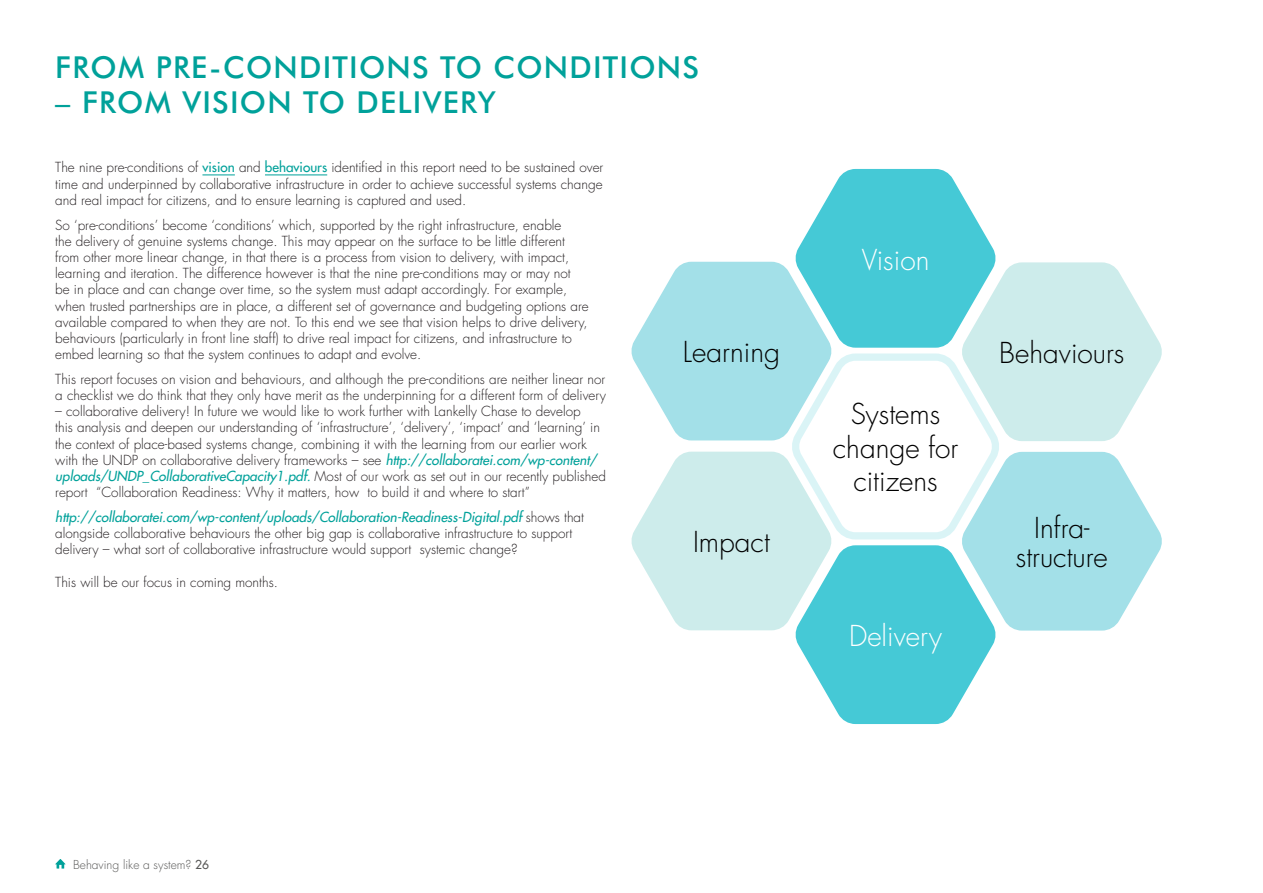
<style>
.page{position:relative;width:1263px;height:893px;background:#fff}
.page>*{position:absolute;margin:0;border:0;box-sizing:border-box;transform-origin:0 0}
.t1{font:500 30.3px "Futura BT";letter-spacing:.04em;color:#00a19a}
.t2{font:300 28.05px/33.6px "Futura LT";color:#000;text-align:center}
.t3{font:300 28.05px "Futura LT";color:#fff}
.t4{font:300 13.5px/16.2px "Futura LT";color:#241f21}
.t5{font:300 12px "Futura LT";color:#575756}
.s1{font-weight:400;color:#00a19a}
.s2{font-weight:400;font-style:italic;color:#00a19a}
.s3{font-weight:400}
</style>
<div class="page">
<svg style="left:55px;top:859px;width:11px;height:9px"></svg>
<hr style="left:202px;top:174px;width:33px;height:1px;background:#00a19a">
<hr style="left:265px;top:174px;width:62px;height:1px;background:#00a19a">
<svg style="left:631px;top:169px;width:531px;height:555px"></svg>
<h1 class="t1" style="left:55px;top:49px;width:645px">FROM PRE-CONDITIONS TO CONDITIONS</h1>
<h1 class="t1" style="left:55px;top:84px;width:442px">– FROM VISION TO DELIVERY</h1>
<p class="t4" style="left:55px;top:160px;width:550px;text-align:justify">The nine pre-conditions of <span class="s1">vision</span> and <span class="s1">behaviours</span> identified in this report need to be sustained over time and underpinned by collaborative infrastructure in order to achieve successful systems change and real impact for citizens, and to ensure learning is captured and used.</p>
<p class="t4" style="left:55px;top:217px;width:535px">So ‘pre-conditions’ become ‘conditions’ which, supported by the right infrastructure, enable<br>the delivery of genuine systems change. This may appear on the surface to be little different from other more linear change, in that there is a process from vision to delivery, with impact, learning and iteration. The difference however is that the nine pre-conditions may or may not<br>be in place and can change over time, so the system must adapt accordingly. For example, when trusted partnerships are in place, a different set of governance and budgeting options are available compared to when they are not. To this end we see that vision helps to drive delivery, behaviours (particularly in front line staff) to drive real impact for citizens, and infrastructure to embed learning so that the system continues to adapt and evolve.</p>
<p class="t4" style="left:55px;top:371px;width:552px">This report focuses on vision and behaviours, and although the pre-conditions are neither linear nor a checklist we do think that they only have merit as the underpinning for a different form of delivery</p>
<p class="t4" style="left:55px;top:404px;width:552px">– collaborative delivery! In future we would like to work further with Lankelly Chase to develop<br>this analysis and deepen our understanding of ‘infrastructure’, ‘delivery’, ‘impact’ and ‘learning’ in the context of place-based systems change, combining it with the learning from our earlier work with the UNDP on collaborative delivery frameworks – see <span class="s2">http://collaboratei.com/wp-content/ uploads/UNDP_CollaborativeCapacity1.pdf.</span> Most of our work as set out in our recently published report “Collaboration Readiness: Why it matters, how to build it and where to start”</p>
<p class="t4" style="left:55px;top:509px;width:530px"><span class="s2">http://collaboratei.com/wp-content/uploads/Collaboration-Readiness-Digital.pdf</span> shows that alongside collaborative behaviours the other big gap is collaborative infrastructure to support delivery – what sort of collaborative infrastructure would support systemic change?</p>
<p class="t4" style="left:55px;top:574px;width:224px">This will be our focus in coming months.</p>
<h2 class="t2" style="left:683px;top:336px;width:99px">Learning</h2>
<h2 class="t2" style="left:693px;top:526px;width:78px">Impact</h2>
<h2 class="t3" style="left:862px;top:242px;width:69px">Vision</h2>
<h2 class="t2" style="left:833px;top:398px;width:127px">Systems change for citizens</h2>
<h2 class="t3" style="left:849px;top:619px;width:94px">Delivery</h2>
<h2 class="t2" style="left:999px;top:337px;width:127px">Behaviours</h2>
<h2 class="t2" style="left:1016px;top:514px;width:93px;line-height:29.2px">Infra&shy;structure</h2>
<p class="t5" style="left:73px;top:857px;width:137px">Behaving like a system? <span class="s3">26</span></p>
</div>
